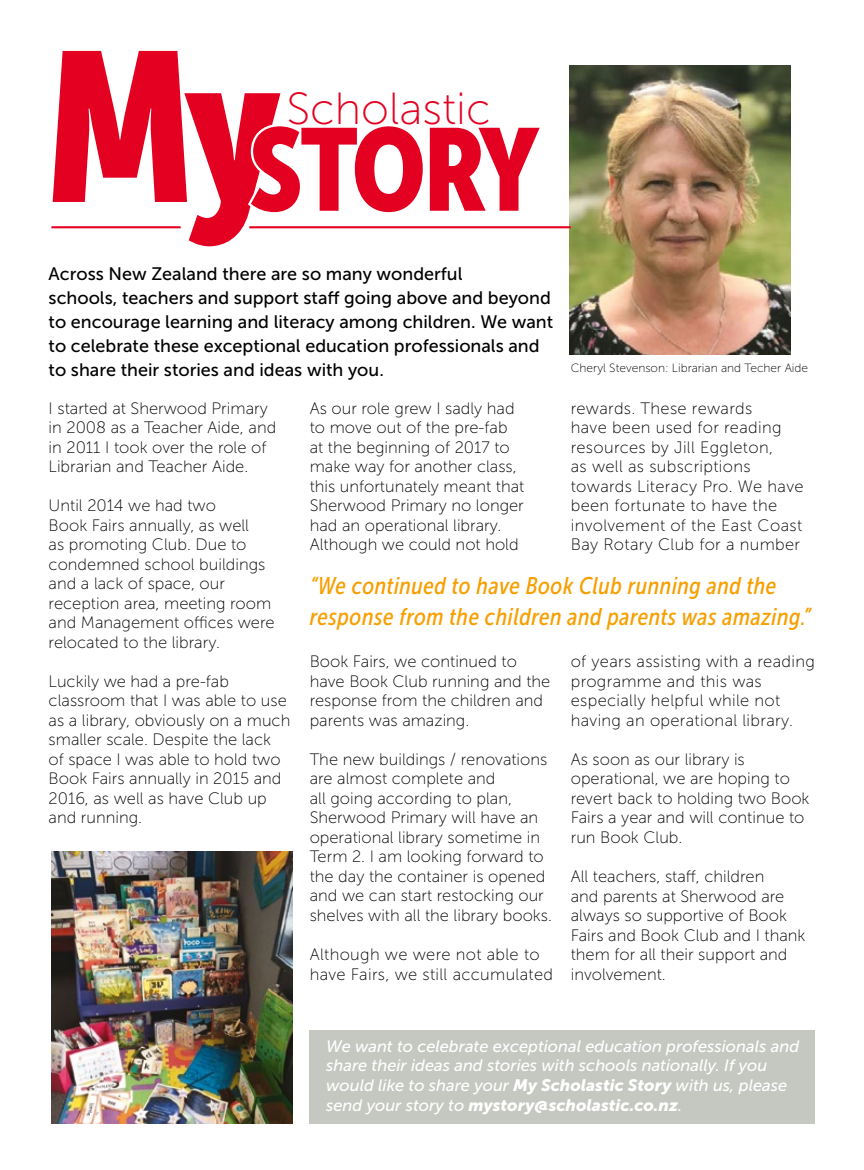
<style>
.page{position:relative;width:864px;height:1170px;background:#fff}
.page>*{position:absolute;margin:0;border:0;box-sizing:border-box;transform-origin:0 0}
.t1{font:115.95px "Museo Sans Cond 900";letter-spacing:-.035em;color:#e30020}
.t2{font:44.85px "Museo Sans 100";color:#e30020}
.t3{font:italic 24px/30.9px "Museo Sans Cond 500";letter-spacing:.02em;color:#f79f00}
.t4{font:18px/24px "Museo Sans 500";color:#000}
.t5{font:16.5px/19.5px "Museo Sans 100";color:#000}
.t6{font:16.5px/19.5px "Museo Sans 100";letter-spacing:.02em;color:#000}
.t7{font:italic 16.5px/19.8px "Museo Sans 500";color:#fff}
.t8{font:italic 16.5px "Museo Sans 900";color:#fff}
.t9{font:12px "Museo Sans 100";color:#000}
.s1{font-size:211.05px}
.s2{font-family:"Museo Sans 900"}
.s3{font-family:"Museo Sans 500"}
</style>
<div class="page">
<div style="left:309px;top:1029px;width:505px;height:94px;background:#c5c7c1"></div>
<img style="left:569px;top:66px;width:221px;height:289px">
<img style="left:51px;top:851px;width:241px;height:272px">
<hr style="left:249px;top:226px;width:321px;height:2px;background:#e30020">
<hr style="left:51px;top:226px;width:129px;height:2px;background:#e30020">
<h1 class="t1" style="left:46px;top:104px;width:494px"><span class="s1">My</span>STORY</h1>
<h2 class="t2" style="left:286px;top:85px;width:206px">Scholastic</h2>
<p class="t4" style="left:49px;top:262px;width:506px">Across New Zealand there are so many wonderful<br>schools, teachers and support staff going above and beyond to encourage learning and literacy among children. We want to celebrate these exceptional education professionals and to share their stories and ideas with you.</p>
<p class="t9" style="left:570px;top:361px;width:239px">Cheryl Stevenson: Librarian and Techer Aide</p>
<p class="t5" style="left:49px;top:398px;width:229px">I started at Sherwood Primary in 2008 as a Teacher Aide, and in 2011 I took over the role of<br>Librarian and Teacher Aide.</p>
<p class="t5" style="left:49px;top:496px;width:227px">Until 2014 we had two<br>Book Fairs annually, as well<br>as promoting Club. Due to condemned school buildings and a lack of space, our reception area, meeting room and Management offices were relocated to the library.</p>
<p class="t5" style="left:49px;top:671px;width:243px">Luckily we had a pre-fab classroom that I was able to use as a library, obviously on a much smaller scale. Despite the lack of space I was able to hold two<br>Book Fairs annually in 2015 and<br>2016, as well as have Club up and running.</p>
<p class="t5" style="left:309px;top:398px;width:216px">As our role grew I sadly had to move out of the pre-fab at the beginning of 2017 to make way for another class, this unfortunately meant that<br>Sherwood Primary no longer had an operational library.<br>Although we could not hold</p>
<p class="t6" style="left:570px;top:398px;width:234px">rewards. These rewards<br>have been used for reading resources by Jill Eggleton,<br>as well as subscriptions towards Literacy Pro. We have been fortunate to have the involvement of the East Coast<br>Bay Rotary Club for a number</p>
<h3 class="t3" style="left:309px;top:570px;width:503px">“We continued to have Book Club running and the response from the children and parents was amazing.”</h3>
<p class="t5" style="left:309px;top:652px;width:242px">Book Fairs, we continued to have Book Club running and the response from the children and parents was amazing.</p>
<p class="t5" style="left:309px;top:749px;width:243px">The new buildings / renovations are almost complete and<br>all going according to plan,<br>Sherwood Primary will have an operational library sometime in<br>Term 2. I am looking forward to the day the container is opened and we can start restocking our shelves with all the library books.</p>
<p class="t6" style="left:309px;top:944px;width:245px">Although we were not able to have Fairs, we still accumulated</p>
<p class="t6" style="left:570px;top:652px;width:245px">of years assisting with a reading programme and this was especially helpful while not having an operational library.</p>
<p class="t5" style="left:570px;top:749px;width:240px">As soon as our library is operational, we are hoping to revert back to holding two Book<br>Fairs a year and will continue to run Book Club.</p>
<p class="t5" style="left:570px;top:866px;width:236px">All teachers, staff, children<br>and parents at Sherwood are always so supportive of Book<br>Fairs and Book Club and I thank them for all their support and involvement.</p>
<p class="t7" style="left:326px;top:1035px;width:474px">We want to celebrate exceptional education professionals and share their ideas and stories with schools nationally. If you would like to share your <span class="s2">My Scholastic Story</span> with us, please</p>
<p class="t8" style="left:326px;top:1095px;width:357px"><span class="s3">send your story to</span> mystory@scholastic.co.nz<span class="s3">.</span></p>
</div>
